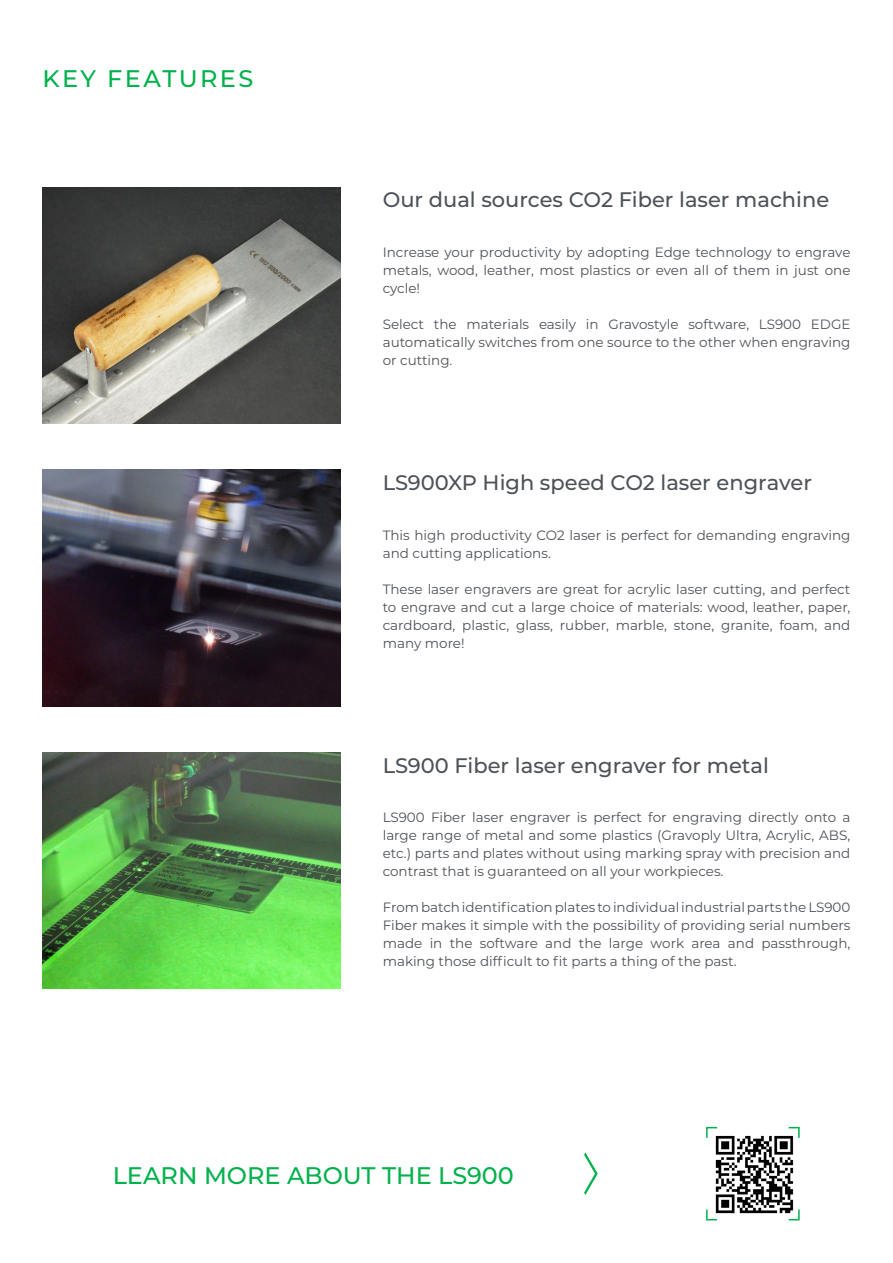
<style>
.page{position:relative;width:893px;height:1263px;background:#fff}
.page>*{position:absolute;margin:0;border:0;box-sizing:border-box;transform-origin:0 0}
.t1{font:500 24px "Montserrat";color:#00b14c}
.t2{font:500 24px "Montserrat";letter-spacing:.1em;color:#00b14c}
.t3{font:500 21px "Montserrat";color:#4d5257}
.t4{font:13.5px/18px "Montserrat";color:#4d5257;text-align:justify}
</style>
<div class="page">
<svg style="left:584px;top:1152px;width:14px;height:43px"></svg>
<svg style="left:706px;top:1126px;width:12px;height:12px"></svg>
<svg style="left:706px;top:1209px;width:12px;height:12px"></svg>
<svg style="left:788px;top:1126px;width:12px;height:12px"></svg>
<svg style="left:788px;top:1209px;width:12px;height:12px"></svg>
<img style="left:43px;top:187px;width:297px;height:236px">
<img style="left:43px;top:752px;width:297px;height:237px">
<img style="left:43px;top:470px;width:297px;height:236px">
<img style="left:712px;top:1132px;width:83px;height:83px">
<h1 class="t2" style="left:43px;top:62px;width:212px">KEY FEATURES</h1>
<h2 class="t3" style="left:383px;top:185px;width:448px">Our dual sources CO2 Fiber laser machine</h2>
<p class="t4" style="left:383px;top:242px;width:469px">Increase your productivity by adopting Edge technology to engrave metals, wood, leather, most plastics or even all of them in just one cycle!</p>
<p class="t4" style="left:383px;top:314px;width:469px">Select the materials easily in Gravostyle software, LS900 EDGE automatically switches from one source to the other when engraving or cutting.</p>
<h2 class="t3" style="left:383px;top:468px;width:431px">LS900XP High speed CO2 laser engraver</h2>
<p class="t4" style="left:383px;top:525px;width:469px">This high productivity CO2 laser is perfect for demanding engraving and cutting applications.</p>
<p class="t4" style="left:383px;top:579px;width:469px">These laser engravers are great for acrylic laser cutting, and perfect to engrave and cut a large choice of materials: wood, leather, paper, cardboard, plastic, glass, rubber, marble, stone, granite, foam, and many more!</p>
<h2 class="t3" style="left:383px;top:750px;width:388px">LS900 Fiber laser engraver for metal</h2>
<p class="t4" style="left:383px;top:808px;width:469px">LS900 Fiber laser engraver is perfect for engraving directly onto a large range of metal and some plastics (Gravoply Ultra, Acrylic, ABS, etc.) parts and plates without using marking spray with precision and contrast that is guaranteed on all your workpieces.</p>
<p class="t4" style="left:383px;top:898px;width:469px">From batch identification plates to individual industrial parts the LS900<br>Fiber makes it simple with the possibility of providing serial numbers made in the software and the large work area and passthrough, making those difficult to fit parts a thing of the past.</p>
<h1 class="t1" style="left:113px;top:1159px;width:403px">LEARN MORE ABOUT THE LS900</h1>
</div>
